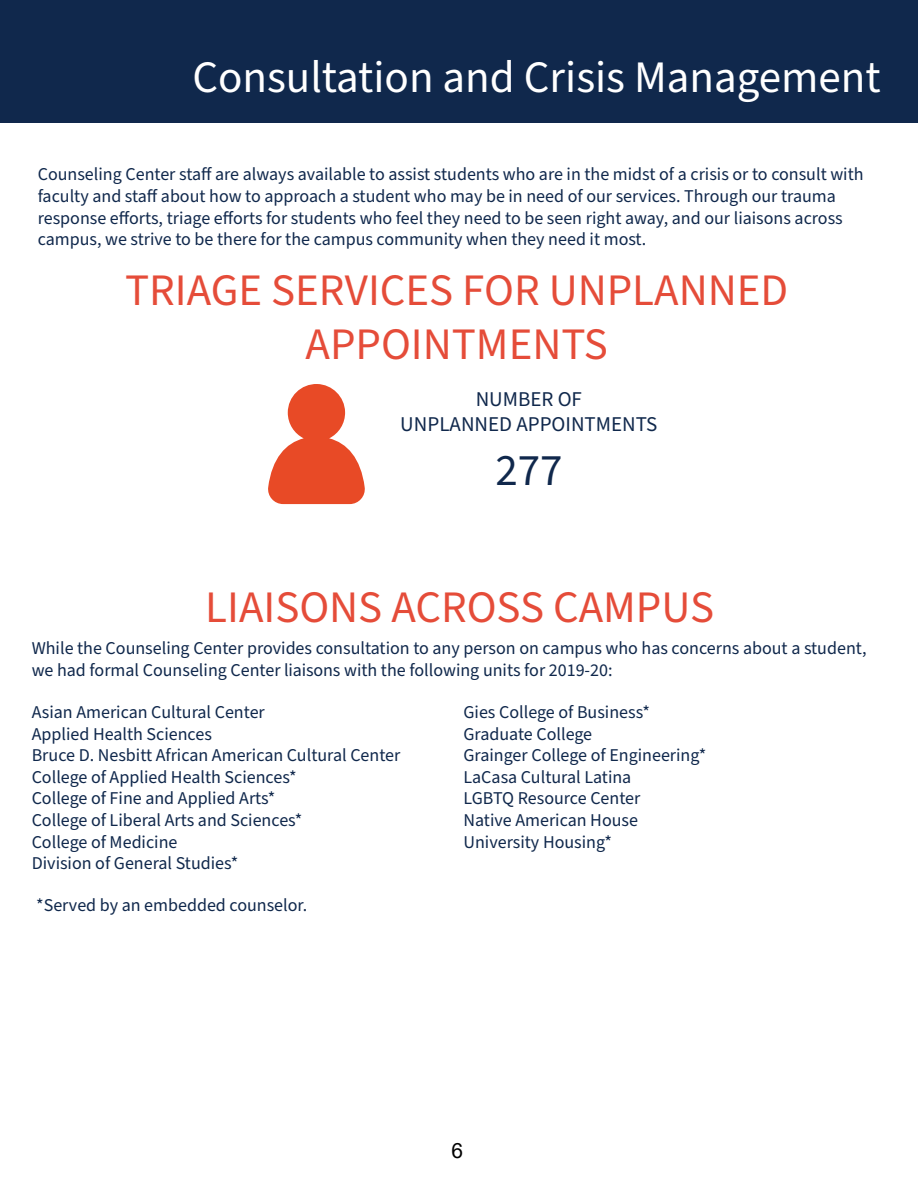
<style>
.page{position:relative;width:918px;height:1188px;background:#fff}
.page>*{position:absolute;margin:0;border:0;box-sizing:border-box;transform-origin:0 0}
.t1{font:45px/54px "Source Sans Pro";color:#e54c39;text-align:center}
.t2{font:45px "Source Sans Pro";color:#fff}
.t3{font:45px "Source Sans Pro";color:#10284c}
.t4{font:21px/25.2px "Source Sans Pro";color:#10284c;text-align:center}
.t5{font:21px "Arial";color:#000}
.t6{font:18px/21.6px "Source Sans Pro";color:#10284c}
</style>
<div class="page">
<div style="left:0;top:0;width:918px;height:122px;background:#10284c"></div>
<svg style="left:268px;top:384px;width:97px;height:120px"></svg>
<h1 class="t2" style="left:192px;top:47px;width:690px">Consultation and Crisis Management</h1>
<p class="t6" style="left:38px;top:164px;width:827px">Counseling Center staff are always available to assist students who are in the midst of a crisis or to consult with faculty and staff about how to approach a student who may be in need of our services. Through our trauma response efforts, triage efforts for students who feel they need to be seen right away, and our liaisons across campus, we strive to be there for the campus community when they need it most.</p>
<h1 class="t1" style="left:125px;top:264px;width:665px">TRIAGE SERVICES FOR UNPLANNED<br>APPOINTMENTS</h1>
<p class="t4" style="left:400px;top:387px;width:259px">NUMBER OF<br>UNPLANNED APPOINTMENTS</p>
<h1 class="t3" style="left:495px;top:440px;width:69px">277</h1>
<h1 class="t1" style="left:205px;top:582px;width:510px">LIAISONS ACROSS CAMPUS</h1>
<p class="t6" style="left:32px;top:638px;width:836px">While the Counseling Center provides consultation to any person on campus who has concerns about a student, we had formal Counseling Center liaisons with the following units for 2019-20:</p>
<p class="t6" style="left:32px;top:702px;width:370px">Asian American Cultural Center<br>Applied Health Sciences<br>Bruce D. Nesbitt African American Cultural Center College of Applied Health Sciences*<br>College of Fine and Applied Arts*<br>College of Liberal Arts and Sciences*<br>College of Medicine<br>Division of General Studies*</p>
<p class="t6" style="left:463px;top:702px;width:245px">Gies College of Business*<br>Graduate College<br>Grainger College of Engineering*<br>LaCasa Cultural Latina<br>LGBTQ Resource Center<br>Native American House<br>University Housing*</p>
<p class="t6" style="left:36px;top:895px;width:273px">*Served by an embedded counselor.</p>
<p class="t5" style="left:451px;top:1136px;width:13px">6</p>
</div>
